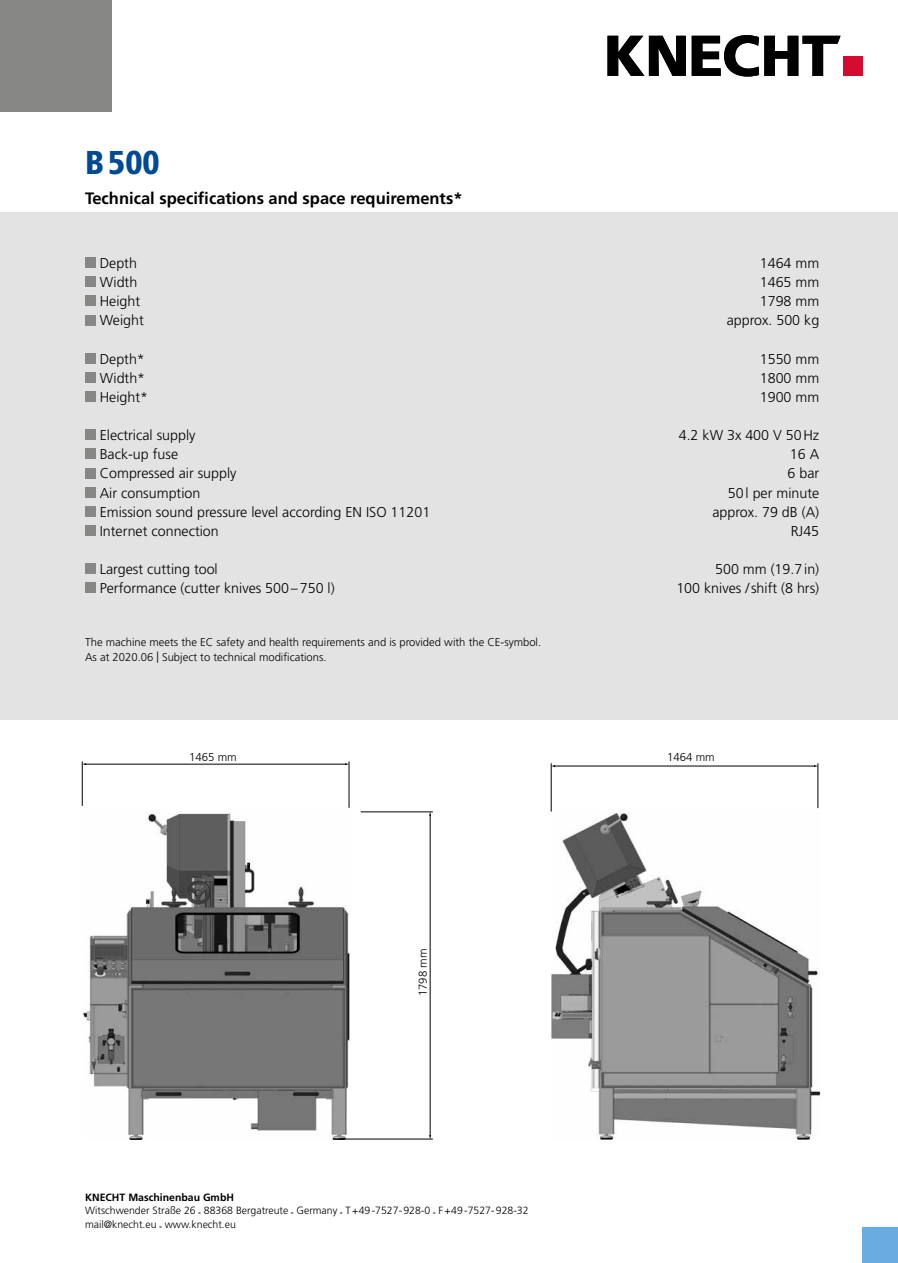
<style>
.page{position:relative;width:898px;height:1263px;background:#fff}
.page>*{position:absolute;margin:0;border:0;box-sizing:border-box;transform-origin:0 0}
.t1{font:900 condensed 33px "Frutiger LT";color:#004993}
.t2{font:700 16.5px "Frutiger LT";color:#000}
.t3{font:300 14.25px "Frutiger LT";color:#000}
.t4{font:300 11.4px "Frutiger LT Pro";color:#000}
.t5{font:300 11.25px/14.9px "Frutiger LT";color:#000}
.t6{font:300 10.5px/13.5px "Frutiger LT";color:#000}
.s1{font-weight:700}
.s2{color:#878786}
</style>
<div class="page">
<div style="left:0;top:213px;width:897px;height:507px;background:#e3e3e3"></div>
<div style="left:0;top:0;width:112px;height:112px;background:#878786"></div>
<div style="left:862px;top:1228px;width:35px;height:35px;background:#69acdf"></div>
<img style="left:82px;top:813px;width:267px;height:326px">
<hr style="left:82px;top:761px;width:1px;height:45px;background:#000">
<hr style="left:348px;top:761px;width:1px;height:47px;background:#000">
<hr style="left:85px;top:764px;width:261px;height:1px;background:#000">
<hr style="left:339px;top:1139px;width:93px;height:1px;background:#000">
<hr style="left:360px;top:812px;width:72px;height:1px;background:#000">
<hr style="left:429px;top:815px;width:1px;height:321px;background:#000">
<img style="left:551px;top:812px;width:269px;height:327px">
<hr style="left:550px;top:763px;width:1px;height:48px;background:#000">
<hr style="left:817px;top:763px;width:1px;height:45px;background:#000">
<hr style="left:554px;top:766px;width:260px;height:1px;background:#000">
<svg style="left:607px;top:36px;width:78px;height:40px"></svg>
<svg style="left:691px;top:35px;width:67px;height:42px"></svg>
<svg style="left:764px;top:36px;width:76px;height:40px"></svg>
<div style="left:843px;top:57px;width:19px;height:19px;background:#d50c2f"></div>
<div style="left:85px;top:257px;width:11px;height:11px;background:#878786"></div>
<div style="left:85px;top:276px;width:11px;height:11px;background:#878786"></div>
<div style="left:85px;top:296px;width:11px;height:10px;background:#878786"></div>
<div style="left:85px;top:315px;width:11px;height:10px;background:#878786"></div>
<div style="left:85px;top:353px;width:11px;height:11px;background:#878786"></div>
<div style="left:85px;top:372px;width:11px;height:11px;background:#878786"></div>
<div style="left:85px;top:391px;width:11px;height:11px;background:#878786"></div>
<div style="left:85px;top:429px;width:11px;height:11px;background:#878786"></div>
<div style="left:85px;top:449px;width:11px;height:10px;background:#878786"></div>
<div style="left:85px;top:468px;width:11px;height:10px;background:#878786"></div>
<div style="left:85px;top:487px;width:11px;height:10px;background:#878786"></div>
<div style="left:85px;top:506px;width:11px;height:11px;background:#878786"></div>
<div style="left:85px;top:525px;width:11px;height:11px;background:#878786"></div>
<div style="left:85px;top:563px;width:11px;height:11px;background:#878786"></div>
<div style="left:85px;top:583px;width:11px;height:10px;background:#878786"></div>
<h1 class="t1" style="left:85px;top:142px;width:76px">B500</h1>
<p class="t2" style="left:85px;top:189px;width:379px">Technical specifications and space requirements*</p>
<p class="t3" style="left:100px;top:255px;width:39px">Depth</p>
<p class="t3" style="left:759px;top:255px;width:61px">1464 mm</p>
<p class="t3" style="left:100px;top:274px;width:39px">Width</p>
<p class="t3" style="left:759px;top:274px;width:61px">1465 mm</p>
<p class="t3" style="left:100px;top:293px;width:42px">Height</p>
<p class="t3" style="left:759px;top:293px;width:61px">1798 mm</p>
<p class="t3" style="left:100px;top:312px;width:46px">Weight</p>
<p class="t3" style="left:726px;top:312px;width:94px">approx. 500 kg</p>
<p class="t3" style="left:100px;top:351px;width:47px">Depth*</p>
<p class="t3" style="left:759px;top:351px;width:61px">1550 mm</p>
<p class="t3" style="left:100px;top:370px;width:47px">Width*</p>
<p class="t3" style="left:759px;top:370px;width:61px">1800 mm</p>
<p class="t3" style="left:100px;top:389px;width:50px">Height*</p>
<p class="t3" style="left:759px;top:389px;width:61px">1900 mm</p>
<p class="t3" style="left:100px;top:427px;width:97px">Electrical supply</p>
<p class="t3" style="left:678px;top:427px;width:142px">4.2 kW 3x 400 V 50Hz</p>
<p class="t3" style="left:100px;top:446px;width:80px">Back-up fuse</p>
<p class="t3" style="left:789px;top:446px;width:31px">16 A</p>
<p class="t3" style="left:100px;top:465px;width:138px">Compressed air supply</p>
<p class="t3" style="left:787px;top:465px;width:33px">6 bar</p>
<p class="t3" style="left:100px;top:484px;width:102px">Air consumption</p>
<p class="t3" style="left:727px;top:484px;width:93px">50l per minute</p>
<p class="t3" style="left:100px;top:504px;width:332px">Emission sound pressure level according EN ISO 11201</p>
<p class="t3" style="left:712px;top:504px;width:108px">approx. 79 dB (A)</p>
<p class="t3" style="left:100px;top:523px;width:121px">Internet connection</p>
<p class="t3" style="left:790px;top:523px;width:30px">RJ45</p>
<p class="t3" style="left:100px;top:561px;width:119px">Largest cutting tool</p>
<p class="t3" style="left:715px;top:561px;width:105px">500 mm (19.7in)</p>
<p class="t3" style="left:100px;top:580px;width:236px">Performance (cutter knives 500–750 l)</p>
<p class="t3" style="left:676px;top:580px;width:144px">100 knives /shift (8 hrs)</p>
<p class="t5" style="left:85px;top:635px;width:457px">The machine meets the EC safety and health requirements and is provided with the CE-symbol.<br>As at 2020.06 | Subject to technical modifications.</p>
<p class="t4" style="left:189px;top:750px;width:49px">1465 mm</p>
<p class="t4" style="left:416px;top:996px;width:49px;rotate:-90deg">1798 mm</p>
<p class="t6" style="left:85px;top:1191px;width:445px"><span class="s1">KNECHT Maschinenbau GmbH<br></span>Witschwender Straße 26 <span class="s2">■</span> 88368 Bergatreute <span class="s2">■</span> Germany <span class="s2">■</span> T+49-7527-928-0 <span class="s2">■</span> F+49-7527-928-32 mail@knecht.eu <span class="s2">■</span> www.knecht.eu</p>
<p class="t4" style="left:666px;top:750px;width:49px">1464 mm</p>
</div>
